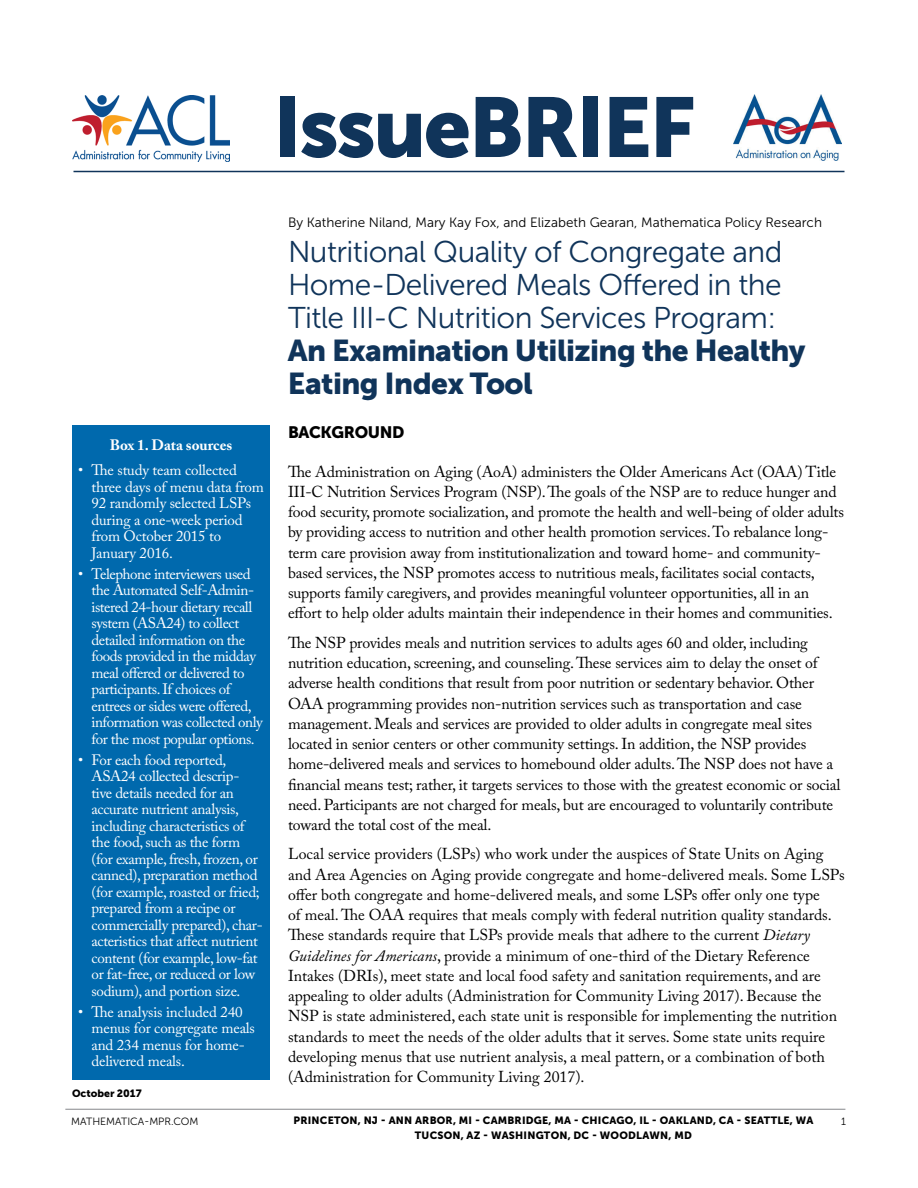
<style>
.page{position:relative;width:918px;height:1188px;background:#fff}
.page>*{position:absolute;margin:0;border:0;box-sizing:border-box;transform-origin:0 0}
.t1{font:84px "Museo Sans 900";letter-spacing:-.03em;color:#10345a}
.t2{font:30px/33px "Museo Sans 300";letter-spacing:-.02em;color:#10345a}
.t3{font:16.5px "Museo Sans 900";letter-spacing:-.02em;color:#000}
.t4{font:15.75px/20.2px "Adobe Caslon Pro";letter-spacing:-.01em;color:#000}
.t5{font:15px/16.5px "Adobe Caslon Pro";letter-spacing:-.02em;color:#fff}
.t6{font:700 15px "Adobe Caslon Pro";color:#fff}
.t7{font:13.5px "Museo Sans 300";color:#000}
.t8{font:10.5px/15px "Museo Sans 900";letter-spacing:.02em;color:#000;text-align:center}
.MATHEMATICA-MPR_COM{font:10.5px "Museo Sans 300";color:#000}
.t9{font:10.5px "Museo Sans 900";color:#000}
.s1{font-family:"Museo Sans 900"}
.s2{font-style:italic}
</style>
<div class="page">
<img style="left:72px;top:96px;width:158px;height:65px">
<img style="left:733px;top:95px;width:109px;height:65px">
<hr style="left:65px;top:1109px;width:780px;height:1px;background:#939598">
<div style="left:72px;top:425px;width:198px;height:655px;background:#0069ad"></div>
<hr style="left:74px;top:171px;width:770px;height:1px;background:#10345a">
<p class="t1" style="left:273px;top:80px;width:424px">IssueBRIEF</p>
<p class="t6" style="left:110px;top:436px;width:124px">Box 1. Data sources</p>
<p class="t5" style="left:92px;top:462px;width:174px;text-indent:-14px">• The study team collected three days of menu data from<br>92 randomly selected LSPs during a one-week period from October 2015 to<br>January 2016.</p>
<p class="t5" style="left:92px;top:565px;width:173px;text-indent:-14px">• Telephone interviewers used the Automated Self-Admin&shy;istered 24-hour dietary recall system (ASA24) to collect detailed information on the foods provided in the midday meal offered or delivered to participants. If choices of entrees or sides were offered, information was collected only for the most popular options.</p>
<p class="t5" style="left:92px;top:751px;width:173px;text-indent:-14px">• For each food reported,<br>ASA24 collected descrip&shy;tive details needed for an accurate nutrient analysis, including characteristics of the food, such as the form (for example, fresh, frozen, or canned), preparation method (for example, roasted or fried; prepared from a recipe or commercially prepared), char&shy;acteristics that affect nutrient content (for example, low-fat or fat-free, or reduced or low sodium), and portion size.</p>
<p class="t5" style="left:92px;top:1003px;width:165px;text-indent:-14px">• The analysis included 240 menus for congregate meals and 234 menus for home&shy;delivered meals.</p>
<p class="t7" style="left:288px;top:215px;width:536px">By Katherine Niland, Mary Kay Fox, and Elizabeth Gearan, Mathematica Policy Research</p>
<h1 class="t2" style="left:288px;top:236px;width:519px">Nutritional Quality of Congregate and Home-Delivered Meals Offered in the Title III-C Nutrition Services Program:<br><span class="s1">An Examination Utilizing the Healthy Eating Index Tool</span></h1>
<h2 class="t3" style="left:288px;top:423px;width:118px">BACKGROUND</h2>
<p class="t4" style="left:288px;top:461px;width:558px">The Administration on Aging (AoA) administers the Older Americans Act (OAA) Title III-C Nutrition Services Program (NSP). The goals of the NSP are to reduce hunger and food security, promote socialization, and promote the health and well-being of older adults by providing access to nutrition and other health promotion services. To rebalance long&shy;term care provision away from institutionalization and toward home- and community&shy;based services, the NSP promotes access to nutritious meals, facilitates social contacts, supports family caregivers, and provides meaningful volunteer opportunities, all in an effort to help older adults maintain their independence in their homes and communities.</p>
<p class="t4" style="left:288px;top:632px;width:554px">The NSP provides meals and nutrition services to adults ages 60 and older, including nutrition education, screening, and counseling. These services aim to delay the onset of adverse health conditions that result from poor nutrition or sedentary behavior. Other OAA programming provides non-nutrition services such as transportation and case management. Meals and services are provided to older adults in congregate meal sites located in senior centers or other community settings. In addition, the NSP provides home-delivered meals and services to homebound older adults. The NSP does not have a financial means test; rather, it targets services to those with the greatest economic or social need. Participants are not charged for meals, but are encouraged to voluntarily contribute toward the total cost of the meal.</p>
<p class="t4" style="left:288px;top:844px;width:558px">Local service providers (LSPs) who work under the auspices of State Units on Aging and Area Agencies on Aging provide congregate and home-delivered meals. Some LSPs offer both congregate and home-delivered meals, and some LSPs offer only one type<br>of meal. The OAA requires that meals comply with federal nutrition quality standards.<br>These standards require that LSPs provide meals that adhere to the current <span class="s2">Dietary Guidelines for Americans</span>, provide a minimum of one-third of the Dietary Reference Intakes (DRIs), meet state and local food safety and sanitation requirements, and are appealing to older adults (Administration for Community Living 2017). Because the NSP is state administered, each state unit is responsible for implementing the nutrition standards to meet the needs of the older adults that it serves. Some state units require developing menus that use nutrient analysis, a meal pattern, or a combination of both (Administration for Community Living 2017).</p>
<p class="t9" style="left:72px;top:1088px;width:71px">October 2017</p>
<p class="MATHEMATICA-MPR_COM" style="left:71px;top:1116px;width:129px">MATHEMATICA-MPR.COM</p>
<p class="t8" style="left:294px;top:1112px;width:521px">PRINCETON, NJ - ANN ARBOR, MI - CAMBRIDGE, MA - CHICAGO, IL - OAKLAND, CA - SEATTLE, WA<br>TUCSON, AZ - WASHINGTON, DC - WOODLAWN, MD</p>
<p class="MATHEMATICA-MPR_COM" style="left:841px;top:1116px;width:6px">1</p>
</div>
